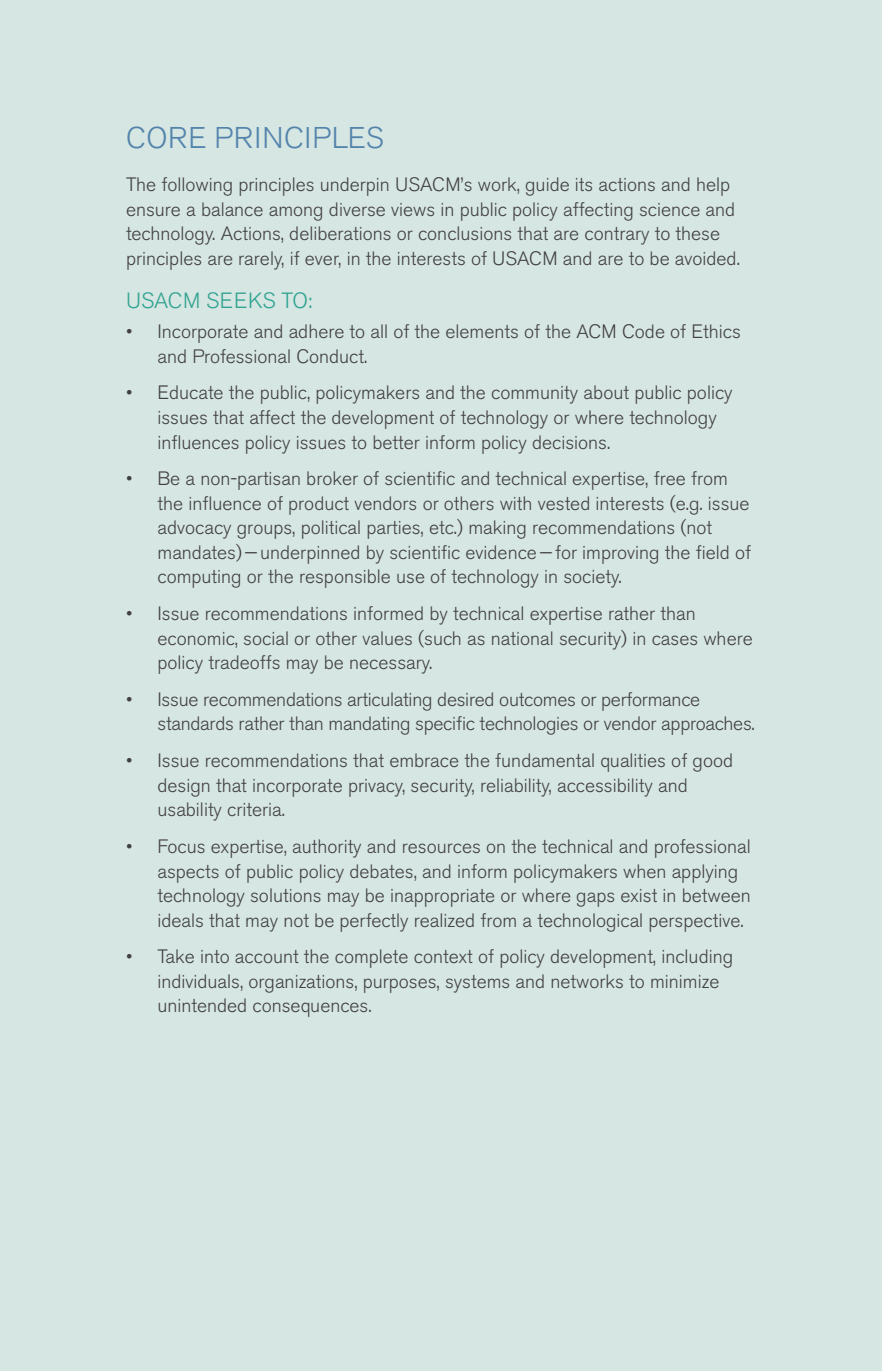
<style>
.page{position:relative;width:882px;height:1371px;background:#fff}
.page>*{position:absolute;margin:0;border:0;box-sizing:border-box;transform-origin:0 0}
.t1{font:300 29.75px "Akzidenz Grotesk BE";letter-spacing:.02em;color:#5484ac}
.t2{font:300 21.88px "Akzidenz Grotesk BE";color:#31a391}
.t3{font:300 19.25px/24.5px "Akzidenz Grotesk BE";color:#414042}
</style>
<div class="page">
<div style="left:0;top:0;width:882px;height:1370px;background:#d6e6e2"></div>
<h1 class="t1" style="left:126px;top:121px;width:259px">CORE PRINCIPLES</h1>
<p class="t3" style="left:126px;top:172px;width:615px">The following principles underpin USACM’s work, guide its actions and help ensure a balance among diverse views in public policy affecting science and technology. Actions, deliberations or conclusions that are contrary to these principles are rarely, if ever, in the interests of USACM and are to be avoided.</p>
<p class="t2" style="left:126px;top:288px;width:188px">USACM SEEKS TO:</p>
<p class="t3" style="left:157px;top:319px;width:585px;text-indent:-31px">• Incorporate and adhere to all of the elements of the ACM Code of Ethics and Professional Conduct.</p>
<p class="t3" style="left:157px;top:381px;width:577px;text-indent:-31px">• Educate the public, policymakers and the community about public policy issues that affect the development of technology or where technology influences policy issues to better inform policy decisions.</p>
<p class="t3" style="left:157px;top:467px;width:595px;text-indent:-31px">• Be a non-partisan broker of scientific and technical expertise, free from the influence of product vendors or others with vested interests (e.g. issue advocacy groups, political parties, etc.) making recommendations (not mandates)—underpinned by scientific evidence—for improving the field of computing or the responsible use of technology in society.</p>
<p class="t3" style="left:157px;top:601px;width:597px;text-indent:-31px">• Issue recommendations informed by technical expertise rather than economic, social or other values (such as national security) in cases where policy tradeoffs may be necessary.</p>
<p class="t3" style="left:157px;top:687px;width:599px;text-indent:-31px">• Issue recommendations articulating desired outcomes or performance standards rather than mandating specific technologies or vendor approaches.</p>
<p class="t3" style="left:157px;top:748px;width:577px;text-indent:-31px">• Issue recommendations that embrace the fundamental qualities of good design that incorporate privacy, security, reliability, accessibility and usability criteria.</p>
<p class="t3" style="left:157px;top:834px;width:595px;text-indent:-31px">• Focus expertise, authority and resources on the technical and professional aspects of public policy debates, and inform policymakers when applying technology solutions may be inappropriate or where gaps exist in between ideals that may not be perfectly realized from a technological perspective.</p>
<p class="t3" style="left:157px;top:944px;width:577px;text-indent:-31px">• Take into account the complete context of policy development, including individuals, organizations, purposes, systems and networks to minimize unintended consequences.</p>
</div>
